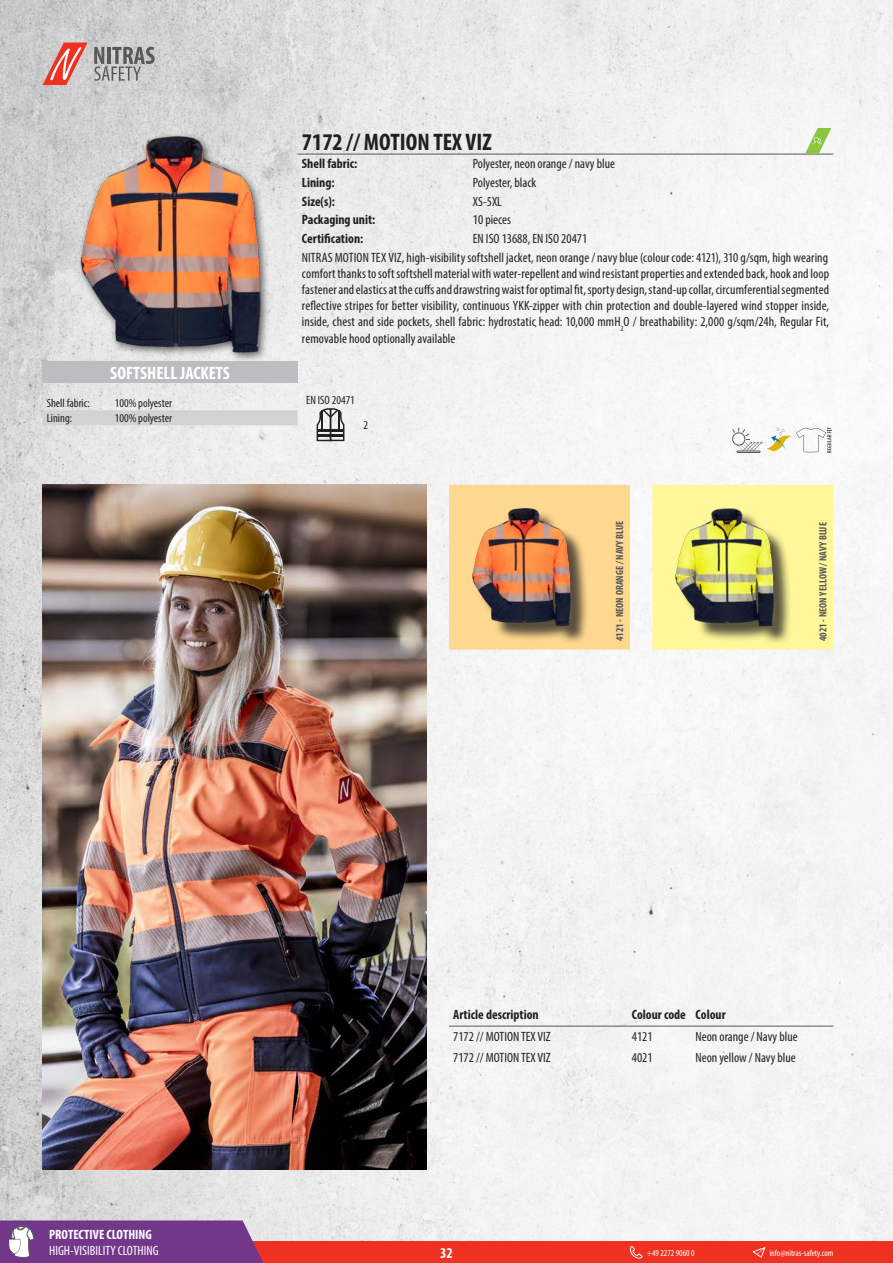
<style>
.page{position:relative;width:893px;height:1263px;background:#fff}
.page>*{position:absolute;margin:0;border:0;box-sizing:border-box;transform-origin:0 0}
.t1{font:700 condensed 24px "Myriad Pro";color:#231f20}
.t2{font:700 condensed 18px "Myriad Pro";color:#fff}
.t3{font:700 condensed 15px "Myriad Pro";color:#fff}
.Headline_Nitras{font:condensed 13.5px/16.2px "Myriad Pro";letter-spacing:.005em;color:#231f20;text-align:justify}
.t4{font:700 condensed 13.5px "Myriad Pro";color:#231f20}
.Artikeltext{font:condensed 13.5px "Myriad Pro";color:#231f20}
.t5{font:condensed 13.5px "Myriad Pro";color:#fff}
.t6{font:700 condensed 13.5px "Myriad Pro";color:#fff}
.t7{font:condensed 12px "Myriad Pro";color:#231f20}
.t8{font:700 condensed 10.5px "Myriad Pro";color:#57585a}
.t9{font:condensed 9px "Myriad Pro";color:#fff}
</style>
<div class="page">
<img style="left:0;top:0;width:893px;height:1242px">
<div style="left:0;top:1242px;width:893px;height:21px;background:#ef3122"></div>
<svg style="left:0;top:1220px;width:270px;height:43px"></svg>
<svg style="left:43px;top:43px;width:45px;height:42px"></svg>
<svg style="left:94px;top:47px;width:61px;height:34px"></svg>
<svg style="left:630px;top:1246px;width:12px;height:13px"></svg>
<svg style="left:753px;top:1247px;width:12px;height:11px"></svg>
<img style="left:53px;top:128px;width:234px;height:233px">
<div style="left:43px;top:410px;width:255px;height:15px;background:#d1d2d4"></div>
<div style="left:449px;top:485px;width:181px;height:164px;background:#fed88f"></div>
<div style="left:652px;top:485px;width:181px;height:164px;background:#fff79a"></div>
<div style="left:476px;top:511px;width:113px;height:133px;background:#231f20;opacity:.75"></div>
<img style="left:458px;top:503px;width:127px;height:128px">
<div style="left:679px;top:511px;width:113px;height:133px;background:#231f20;opacity:.75"></div>
<img style="left:661px;top:503px;width:127px;height:128px">
<img style="left:43px;top:485px;width:383px;height:684px">
<hr style="left:449px;top:1026px;width:179px;height:1px;background:#57585a">
<hr style="left:628px;top:1026px;width:63px;height:1px;background:#57585a">
<hr style="left:691px;top:1026px;width:142px;height:1px;background:#57585a">
<svg style="left:732px;top:427px;width:99px;height:26px"></svg>
<hr style="left:298px;top:154px;width:171px;height:1px;background:#57585a">
<hr style="left:469px;top:154px;width:364px;height:1px;background:#57585a">
<svg style="left:317px;top:407px;width:27px;height:34px"></svg>
<div style="left:43px;top:361px;width:255px;height:22px;background:#bcbdc0"></div>
<svg style="left:805px;top:128px;width:26px;height:26px"></svg>
<p class="t2" style="left:110px;top:362px;width:121px">SOFTSHELL JACKETS</p>
<p class="t7" style="left:47px;top:396px;width:45px">Shell fabric:</p>
<p class="t7" style="left:115px;top:396px;width:59px">100% polyester</p>
<p class="t7" style="left:47px;top:411px;width:27px">Lining:</p>
<p class="t7" style="left:115px;top:411px;width:59px">100% polyester</p>
<p class="t1" style="left:302px;top:127px;width:191px">7172 // MOTION TEX VIZ</p>
<p class="t4" style="left:302px;top:156px;width:57px">Shell fabric:</p>
<p class="Artikeltext" style="left:473px;top:156px;width:144px">Polyester, neon orange / navy blue</p>
<p class="t4" style="left:302px;top:174px;width:34px">Lining:</p>
<p class="Headline_Nitras" style="left:473px;top:174px;width:65px">Polyester, black</p>
<p class="t4" style="left:302px;top:193px;width:35px">Size(s):</p>
<p class="Headline_Nitras" style="left:473px;top:193px;width:31px">XS-5XL</p>
<p class="t4" style="left:302px;top:211px;width:75px">Packaging unit:</p>
<p class="Headline_Nitras" style="left:473px;top:212px;width:40px">10 pieces</p>
<p class="t4" style="left:302px;top:230px;width:63px">Certification:</p>
<p class="Headline_Nitras" style="left:473px;top:230px;width:116px">EN ISO 13688, EN ISO 20471</p>
<p class="Headline_Nitras" style="left:302px;top:249px;width:528px">NITRAS MOTION TEX VIZ, high-visibility softshell jacket, neon orange / navy blue (colour code: 4121), 310 g/sqm, high wearing</p>
<p class="Headline_Nitras" style="left:302px;top:265px;width:529px">comfort thanks to soft softshell material with water-repellent and wind resistant properties and extended back, hook and loop</p>
<p class="Headline_Nitras" style="left:302px;top:281px;width:529px">fastener and elastics at the cuffs and drawstring waist for optimal fit, sporty design, stand-up collar, circumferential segmented</p>
<p class="Headline_Nitras" style="left:302px;top:297px;width:529px">reflective stripes for better visibility, continuous YKK-zipper with chin protection and double-layered wind stopper inside, inside, chest and side pockets, shell fabric: hydrostatic head: 10,000 mmH<sub>2</sub>O / breathability: 2,000 g/sqm/24h, Regular Fit, removable hood optionally available</p>
<p class="t7" style="left:306px;top:393px;width:50px">EN ISO 20471</p>
<p class="t7" style="left:363px;top:417px;width:6px">2</p>
<p class="t8" style="left:613px;top:641px;width:122px;rotate:-90deg">4121 - NEON ORANGE / NAVY BLUE</p>
<p class="t8" style="left:816px;top:641px;width:120px;rotate:-90deg">4021 - NEON YELLOW / NAVY BLUE</p>
<p class="t6" style="left:49px;top:1226px;width:104px">PROTECTIVE CLOTHING</p>
<p class="t5" style="left:49px;top:1242px;width:111px">HIGH-VISIBILITY CLOTHING</p>
<p class="t4" style="left:453px;top:1006px;width:87px">Article description</p>
<p class="t4" style="left:632px;top:1006px;width:56px">Colour code</p>
<p class="t4" style="left:696px;top:1006px;width:32px">Colour</p>
<p class="Headline_Nitras" style="left:453px;top:1028px;width:99px">7172 // MOTION TEX VIZ</p>
<p class="Headline_Nitras" style="left:632px;top:1028px;width:22px">4121</p>
<p class="Headline_Nitras" style="left:696px;top:1028px;width:104px">Neon orange / Navy blue</p>
<p class="Headline_Nitras" style="left:453px;top:1049px;width:99px">7172 // MOTION TEX VIZ</p>
<p class="Headline_Nitras" style="left:632px;top:1049px;width:22px">4021</p>
<p class="Headline_Nitras" style="left:696px;top:1049px;width:102px">Neon yellow / Navy blue</p>
<p class="t3" style="left:440px;top:1243px;width:14px">32</p>
<p class="t9" style="left:647px;top:1247px;width:49px">+49 2272 9060 0</p>
<p class="t9" style="left:770px;top:1247px;width:65px">info@nitras-safety.com</p>
</div>
